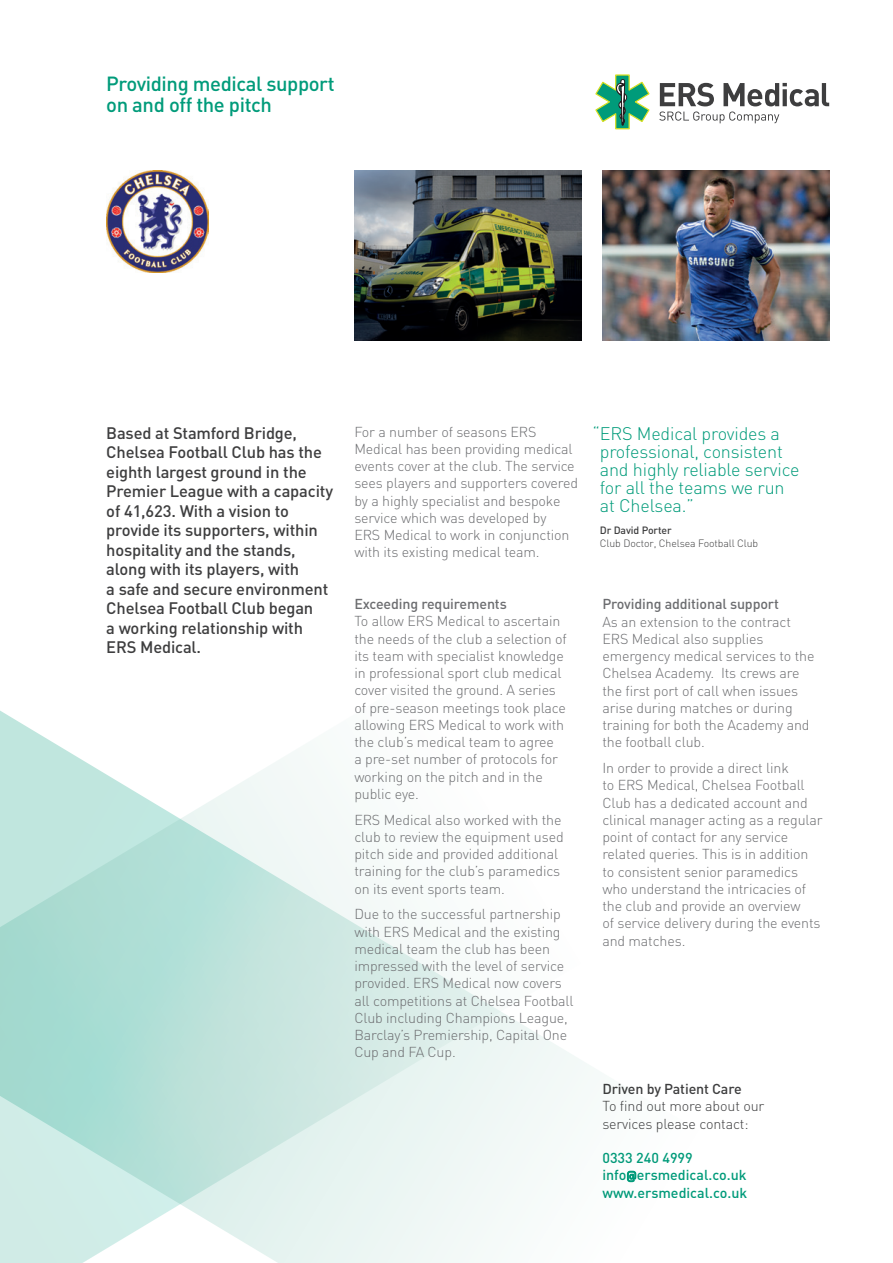
<style>
.page{position:relative;width:893px;height:1263px;background:#fff}
.page>*{position:absolute;margin:0;border:0;box-sizing:border-box;transform-origin:0 0}
.Main_Title{font:500 20.25px/21px "DIN";letter-spacing:-.02em;color:#009b7a}
.Body_Copy{font:300 18px/18px "DIN";letter-spacing:-.01em;color:#009b7a}
.Body_Copy-2{font:500 16.5px/19.5px "DIN";letter-spacing:-.01em;color:#3e3e3f}
.Body_Copy-3{font:300 14.25px/17.2px "DIN";letter-spacing:-.01em;color:#6c6d70}
.t1{font:500 14.25px/17.2px "DIN";color:#009b7a}
.t2{font:300 14.25px/17.2px "DIN";letter-spacing:-.01em;color:#3e3e3f}
.t3{font:500 14.25px "DIN";letter-spacing:-.01em;color:#3e3e3f}
.Body_Copy-4{font:300 10.5px/12.6px "DIN";letter-spacing:-.01em;color:#3e3e3f}
.s1{font-weight:500}
</style>
<div class="page">
<svg style="left:0;top:710px;width:637px;height:553px"></svg>
<svg style="left:595px;top:74px;width:55px;height:56px"></svg>
<svg style="left:659px;top:83px;width:170px;height:40px"></svg>
<svg style="left:627px;top:1171px;width:9px;height:11px"></svg>
<img style="left:602px;top:170px;width:227px;height:170px">
<img style="left:106px;top:170px;width:102px;height:102px">
<img style="left:354px;top:170px;width:227px;height:170px">
<p class="Main_Title" style="left:106px;top:73px;width:230px">Providing medical support on and off the pitch</p>
<p class="Body_Copy-2" style="left:106px;top:423px;width:228px">Based at Stamford Bridge,<br>Chelsea Football Club has the eighth largest ground in the<br>Premier League with a capacity of 41,623. With a vision to provide its supporters, within hospitality and the stands, along with its players, with<br>a safe and secure environment<br>Chelsea Football Club began<br>a working relationship with<br>ERS Medical.</p>
<p class="Body_Copy-3" style="left:354px;top:423px;width:225px">For a number of seasons ERS Medical has been providing medical events cover at the club. The service sees players and supporters covered by a highly specialist and bespoke service which was developed by<br>ERS Medical to work in conjunction with its existing medical team.</p>
<p class="Body_Copy-3" style="left:354px;top:595px;width:214px"><span class="s1">Exceeding requirements<br></span>To allow ERS Medical to ascertain the needs of the club a selection of its team with specialist knowledge in professional sport club medical cover visited the ground. A series of pre-season meetings took place allowing ERS Medical to work with the club’s medical team to agree<br>a pre-set number of protocols for working on the pitch and in the public eye.</p>
<p class="Body_Copy-3" style="left:354px;top:811px;width:211px">ERS Medical also worked with the club to review the equipment used pitch side and provided additional training for the club’s paramedics on its event sports team.</p>
<p class="Body_Copy-3" style="left:354px;top:905px;width:221px">Due to the successful partnership with ERS Medical and the existing medical team the club has been impressed with the level of service provided. ERS Medical now covers all competitions at Chelsea Football<br>Club including Champions League,<br>Barclay’s Premiership, Capital One<br>Cup and FA Cup.</p>
<p class="Body_Copy" style="left:600px;top:424px;width:201px;text-indent:-7px">“ERS Medical provides a professional, consistent and highly reliable service for all the teams we run at Chelsea.”</p>
<p class="Body_Copy-4" style="left:600px;top:524px;width:160px"><span class="s1">Dr David Porter<br></span>Club Doctor, Chelsea Football Club</p>
<p class="Body_Copy-3" style="left:602px;top:595px;width:214px"><span class="s1">Providing additional support<br></span>As an extension to the contract<br>ERS Medical also supplies emergency medical services to the<br>Chelsea Academy. Its crews are the first port of call when issues arise during matches or during training for both the Academy and the football club.</p>
<p class="Body_Copy-3" style="left:602px;top:759px;width:222px">In order to provide a direct link<br>to ERS Medical, Chelsea Football<br>Club has a dedicated account and clinical manager acting as a regular point of contact for any service related queries. This is in addition to consistent senior paramedics who understand the intricacies of the club and provide an overview<br>of service delivery during the events and matches.</p>
<p class="t3" style="left:602px;top:1080px;width:141px">Driven by Patient Care</p>
<p class="t2" style="left:602px;top:1097px;width:163px">To find out more about our services please contact:</p>
<p class="t1" style="left:602px;top:1149px;width:146px">0333 240 4999<br>info ersmedical.co.uk www.ersmedical.co.uk</p>
</div>
